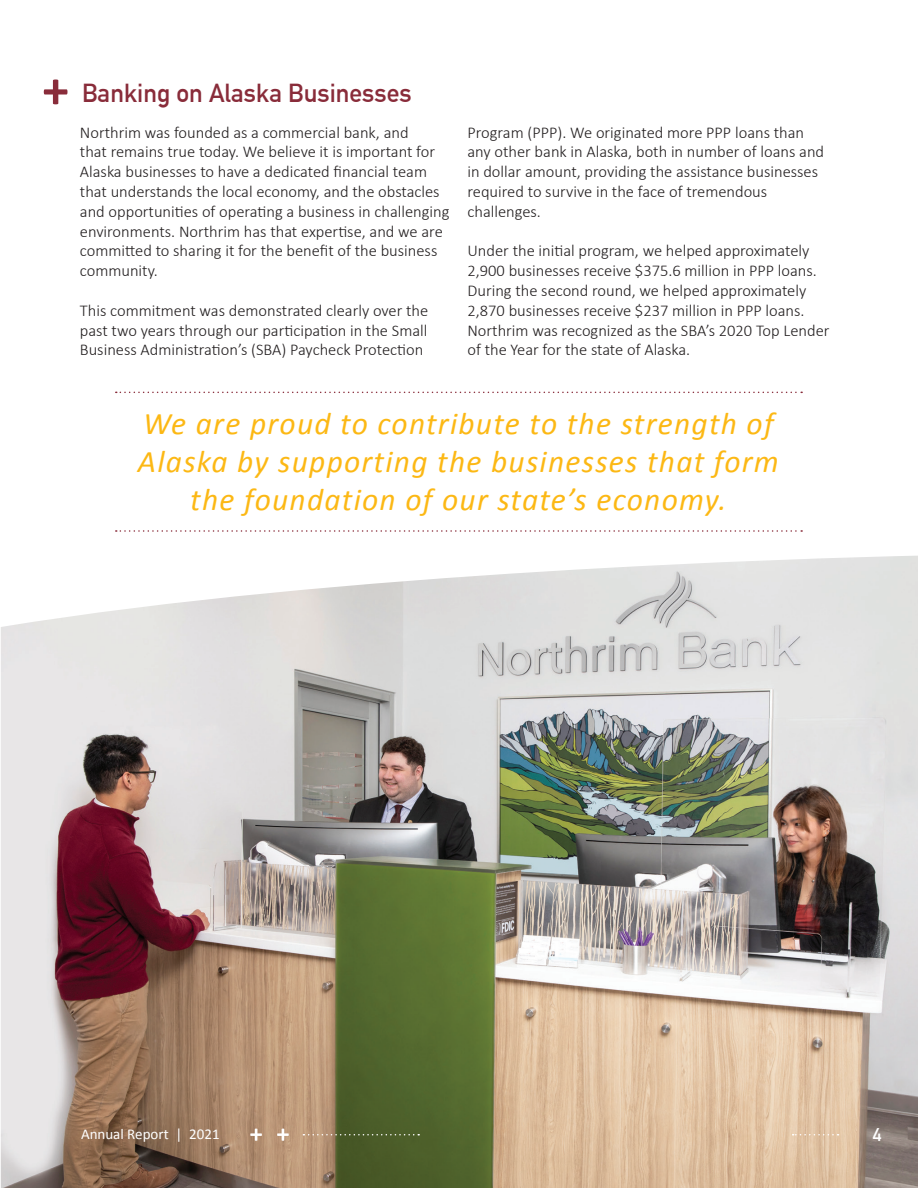
<style>
.page{position:relative;width:918px;height:1188px;background:#fff}
.page>*{position:absolute;margin:0;border:0;box-sizing:border-box;transform-origin:0 0}
.t1{font:italic 31.5px/37.8px "Calibri";letter-spacing:.04em;color:#fcb814;text-align:center}
.t2{font:700 25.5px "DIN Alternate";color:#892c3a}
.t3{font:700 18px "DIN Alternate";color:#fff}
.t4{font:300 16.5px/19.8px "Calibri";color:#231f20}
.t5{font:15px "Calibri";color:#fff}
</style>
<div class="page">
<img style="left:1px;top:556px;width:917px;height:632px">
<svg style="left:44px;top:80px;width:24px;height:24px"></svg>
<svg style="left:793px;top:1134px;width:46px;height:2px"></svg>
<svg style="left:116px;top:392px;width:686px;height:1px"></svg>
<svg style="left:116px;top:530px;width:686px;height:2px"></svg>
<svg style="left:250px;top:1129px;width:15px;height:12px"></svg>
<svg style="left:277px;top:1129px;width:15px;height:12px"></svg>
<svg style="left:303px;top:1134px;width:119px;height:2px"></svg>
<h2 class="t2" style="left:82px;top:74px;width:331px">Banking on Alaska Businesses</h2>
<p class="t4" style="left:80px;top:122px;width:371px">Northrim was founded as a commercial bank, and<br>that remains true today. We believe it is important for Alaska businesses to have a dedicated financial team that understands the local economy, and the obstacles and opportunities of operating a business in challenging environments. Northrim has that expertise, and we are committed to sharing it for the benefit of the business community.</p>
<p class="t4" style="left:80px;top:300px;width:350px;text-align:justify">This commitment was demonstrated clearly over the past two years through our participation in the Small Business Administration’s (SBA) Paycheck Protection</p>
<p class="t4" style="left:467px;top:122px;width:358px">Program (PPP). We originated more PPP loans than any other bank in Alaska, both in number of loans and in dollar amount, providing the assistance businesses required to survive in the face of tremendous challenges.</p>
<p class="t4" style="left:467px;top:240px;width:364px">Under the initial program, we helped approximately 2,900 businesses receive $375.6 million in PPP loans.<br>During the second round, we helped approximately 2,870 businesses receive $237 million in PPP loans.<br>Northrim was recognized as the SBA’s 2020 Top Lender of the Year for the state of Alaska.</p>
<h1 class="t1" style="left:138px;top:404px;width:642px">We are proud to contribute to the strength of<br>Alaska by supporting the businesses that form the foundation of our state’s economy.</h1>
<p class="t5" style="left:81px;top:1124px;width:140px">Annual Report | 2021</p>
<p class="t3" style="left:873px;top:1121px;width:10px">4</p>
</div>
